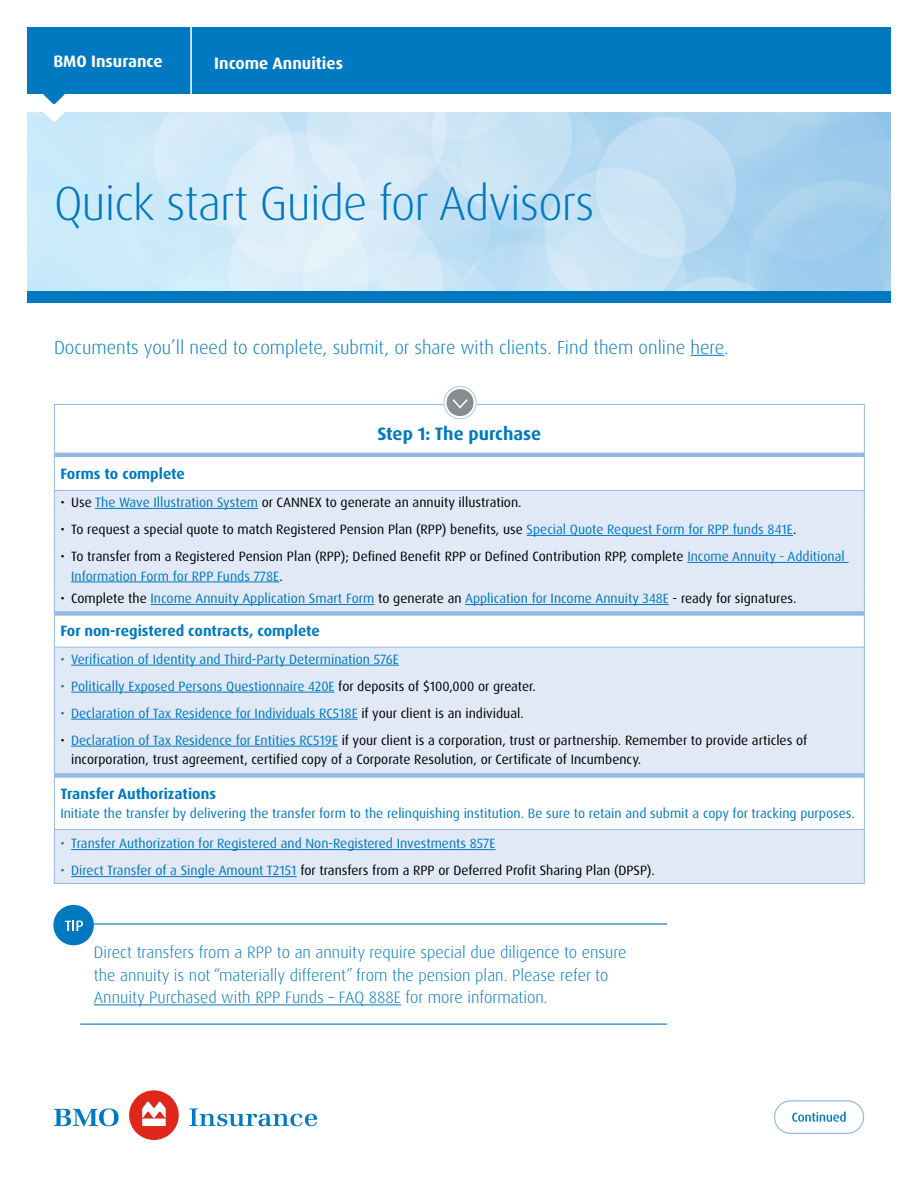
<style>
.page{position:relative;width:918px;height:1188px;background:#fff}
.page>*{position:absolute;margin:0;border:0;box-sizing:border-box;transform-origin:0 0}
.t1{font:300 48px "Dax Pro";letter-spacing:-.02em;color:#0079c1}
.t2{font:300 18.75px "Dax Pro";color:#0079c1}
.t3{font:700 18px "Dax Pro";color:#0079c1}
.t4{font:300 16.5px/22.5px "Dax Pro";color:#0079c1}
.t5{font:700 16.5px "Dax Pro";color:#fff}
.t6{font:700 15px "Dax Pro";color:#0079c1}
.t7{font:13.5px/19.5px "Dax Pro";color:#000}
.t8{font:13.5px "Dax Pro";color:#0079c1}
.s1{color:#0079c1}
.s2{color:#000}
</style>
<div class="page">
<svg style="left:774px;top:1100px;width:90px;height:34px"></svg>
<svg style="left:54px;top:1108px;width:65px;height:18px"></svg>
<div style="left:129px;top:1090px;width:50px;height:50px;background:#df271c;border-radius:50%"></div>
<svg style="left:142px;top:1102px;width:24px;height:24px"></svg>
<svg style="left:189px;top:1108px;width:128px;height:18px"></svg>
<div style="left:27px;top:27px;width:864px;height:67px;background:#0079c1"></div>
<svg style="left:27px;top:94px;width:864px;height:197px;background:#c9e4f5"></svg>
<div style="left:27px;top:291px;width:864px;height:12px;background:#0079c1"></div>
<hr style="left:690px;top:355px;width:34px;height:1px;background:#0079c1">
<svg style="left:55px;top:491px;width:809px;height:392px;fill:#e1e9f6"></svg>
<svg style="left:54px;top:491px;width:1px;height:53px"></svg>
<svg style="left:864px;top:491px;width:1px;height:53px"></svg>
<hr style="left:54px;top:544px;width:1px;height:43px;background:#95b9e2">
<hr style="left:864px;top:544px;width:1px;height:43px;background:#95b9e2">
<svg style="left:54px;top:587px;width:1px;height:26px"></svg>
<svg style="left:864px;top:587px;width:1px;height:26px"></svg>
<hr style="left:54px;top:613px;width:1px;height:34px;background:#95b9e2">
<hr style="left:864px;top:613px;width:1px;height:34px;background:#95b9e2">
<hr style="left:54px;top:647px;width:811px;height:1px;background:#95b9e2">
<svg style="left:54px;top:648px;width:1px;height:80px"></svg>
<svg style="left:864px;top:648px;width:1px;height:80px"></svg>
<hr style="left:54px;top:728px;width:1px;height:47px;background:#95b9e2">
<hr style="left:864px;top:728px;width:1px;height:47px;background:#95b9e2">
<hr style="left:54px;top:775px;width:1px;height:54px;background:#95b9e2">
<hr style="left:864px;top:775px;width:1px;height:54px;background:#95b9e2">
<hr style="left:54px;top:829px;width:811px;height:1px;background:#95b9e2">
<hr style="left:54px;top:455px;width:1px;height:35px;background:#95b9e2">
<hr style="left:864px;top:455px;width:1px;height:35px;background:#95b9e2">
<hr style="left:54px;top:490px;width:811px;height:1px;background:#95b9e2">
<hr style="left:54px;top:404px;width:811px;height:1px;background:#95b9e2">
<hr style="left:54px;top:405px;width:1px;height:50px;background:#95b9e2">
<hr style="left:864px;top:405px;width:1px;height:50px;background:#95b9e2">
<svg style="left:54px;top:830px;width:1px;height:53px"></svg>
<svg style="left:864px;top:830px;width:1px;height:53px"></svg>
<hr style="left:54px;top:883px;width:811px;height:1px;background:#95b9e2">
<hr style="left:55px;top:453px;width:809px;height:4px;background:#95b9e2">
<div style="left:55px;top:611px;width:809px;height:5px;background:#95b9e2"></div>
<div style="left:55px;top:773px;width:809px;height:5px;background:#95b9e2"></div>
<hr style="left:95px;top:508px;width:163px;height:1px;background:#0079c1">
<hr style="left:527px;top:535px;width:266px;height:1px;background:#0079c1">
<hr style="left:687px;top:562px;width:162px;height:1px;background:#0079c1">
<hr style="left:71px;top:582px;width:209px;height:1px;background:#0079c1">
<hr style="left:151px;top:604px;width:224px;height:1px;background:#0079c1">
<hr style="left:465px;top:604px;width:204px;height:1px;background:#0079c1">
<hr style="left:71px;top:665px;width:328px;height:1px;background:#0079c1">
<hr style="left:71px;top:692px;width:264px;height:1px;background:#0079c1">
<hr style="left:71px;top:719px;width:287px;height:1px;background:#0079c1">
<hr style="left:71px;top:746px;width:267px;height:1px;background:#0079c1">
<hr style="left:71px;top:849px;width:425px;height:1px;background:#0079c1">
<hr style="left:71px;top:876px;width:226px;height:1px;background:#0079c1">
<hr style="left:67px;top:923px;width:600px;height:2px;background:#0079c1">
<hr style="left:80px;top:1024px;width:587px;height:1px;background:#0079c1">
<hr style="left:94px;top:1005px;width:307px;height:1px;background:#0079c1">
<hr style="left:190px;top:19px;width:2px;height:78px;background:#fff">
<svg style="left:444px;top:386px;width:32px;height:33px"></svg>
<div style="left:444px;top:386px;width:33px;height:33px;border:1px solid #adc8e9;border-radius:50%"></div>
<div style="left:447px;top:389px;width:27px;height:27px;background:#8a8c8e;border-radius:50%"></div>
<svg style="left:452px;top:399px;width:16px;height:10px"></svg>
<div style="left:53px;top:905px;width:41px;height:40px;background:#0079c1;border-radius:50%"></div>
<svg style="left:65px;top:921px;width:18px;height:10px"></svg>
<p class="t5" style="left:54px;top:51px;width:111px">BMO Insurance</p>
<p class="t5" style="left:214px;top:51px;width:130px">Income Annuities</p>
<p class="t5" style="left:214px;top:53px;width:130px">Income Annuities</p>
<h1 class="t1" style="left:54px;top:173px;width:542px">Quick start Guide for Advisors</h1>
<h2 class="t2" style="left:54px;top:335px;width:676px">Documents you’ll need to complete, submit, or share with clients. Find them online here.</h2>
<h3 class="t3" style="left:377px;top:423px;width:165px">Step 1: The purchase</h3>
<p class="t6" style="left:60px;top:465px;width:126px">Forms to complete</p>
<p class="t7" style="left:60px;top:493px;width:463px">• Use <span class="s1">The Wave Illustration System</span> or CANNEX to generate an annuity illustration.</p>
<p class="t7" style="left:60px;top:520px;width:738px">• To request a special quote to match Registered Pension Plan (RPP) benefits, use <span class="s1">Special Quote Request Form for RPP funds 841E</span>.</p>
<p class="t7" style="left:71px;top:547px;width:775px;text-indent:-11px">• To transfer from a Registered Pension Plan (RPP); Defined Benefit RPP or Defined Contribution RPP, complete <span class="s1">Income Annuity - Additional<br>Information Form for RPP Funds 778E</span>.</p>
<p class="t8" style="left:60px;top:590px;width:738px"><span class="s2">• Complete the</span> Income Annuity Application Smart Form <span class="s2">to generate an</span> Application for Income Annuity 348E <span class="s2">- ready for signatures.</span></p>
<p class="t6" style="left:60px;top:621px;width:261px">For non-registered contracts, complete</p>
<p class="t8" style="left:60px;top:650px;width:340px">• Verification of Identity and Third-Party Determination 576E</p>
<p class="t8" style="left:60px;top:677px;width:477px">• Politically Exposed Persons Questionnaire 420E <span class="s2">for deposits of $100,000 or greater.</span></p>
<p class="t8" style="left:60px;top:704px;width:465px">• Declaration of Tax Residence for Individuals RC518E <span class="s2">if your client is an individual.</span></p>
<p class="t7" style="left:71px;top:730px;width:738px;text-indent:-11px">• <span class="s1">Declaration of Tax Residence for Entities RC519E</span> if your client is a corporation, trust or partnership. Remember to provide articles of incorporation, trust agreement, certified copy of a Corporate Resolution, or Certificate of Incumbency.</p>
<p class="t6" style="left:60px;top:784px;width:157px">Transfer Authorizations</p>
<p class="t8" style="left:60px;top:805px;width:796px">Initiate the transfer by delivering the transfer form to the relinquishing institution. Be sure to retain and submit a copy for tracking purposes.</p>
<p class="t8" style="left:60px;top:835px;width:437px">• Transfer Authorization for Registered and Non-Registered Investments 857E</p>
<p class="t7" style="left:60px;top:861px;width:596px"><span class="s1">• Direct Transfer of a Single Amount T2151</span> for transfers from a RPP or Deferred Profit Sharing Plan (DPSP).</p>
<p class="t4" style="left:94px;top:941px;width:534px">Direct transfers from a RPP to an annuity require special due diligence to ensure the annuity is not “materially different” from the pension plan. Please refer to<br>Annuity Purchased with RPP Funds – FAQ 888E for more information.</p>
</div>
